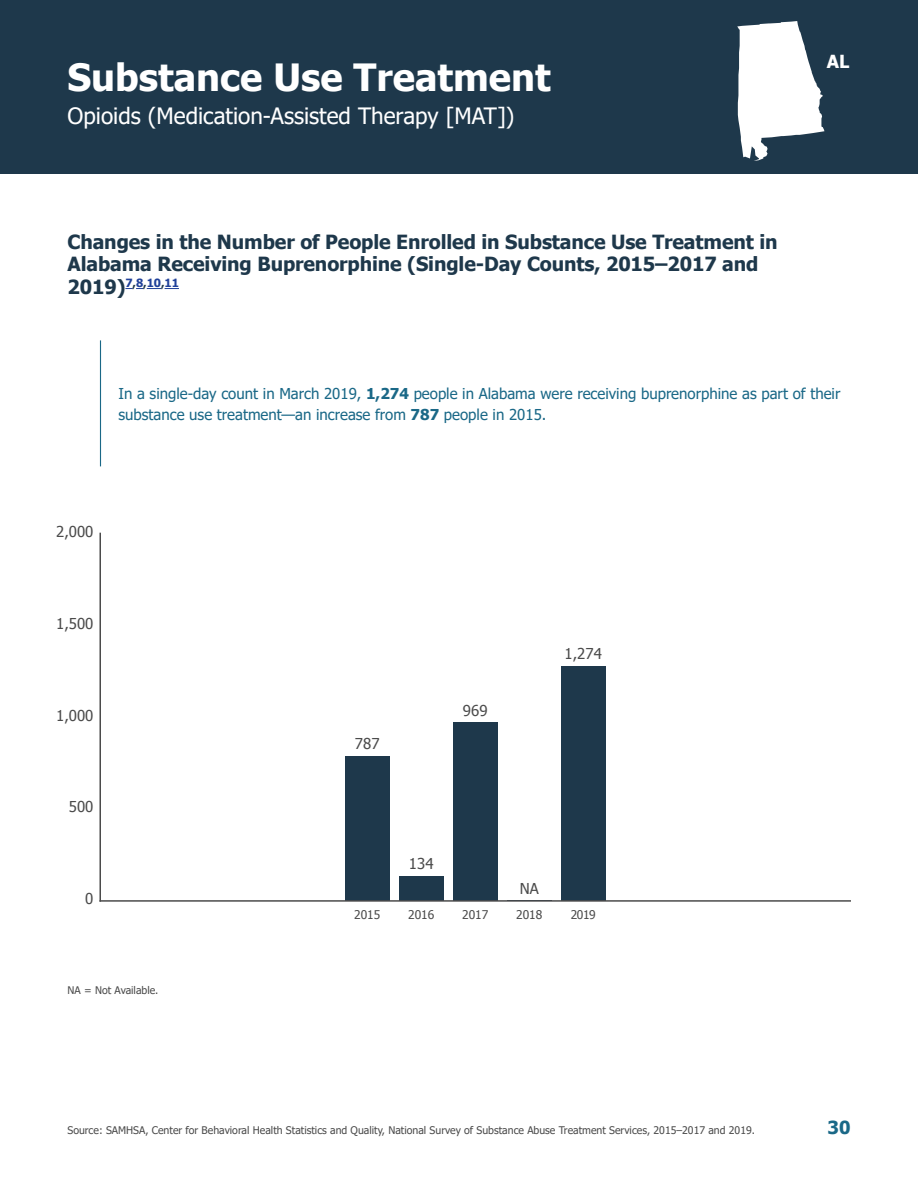
<style>
.page{position:relative;width:918px;height:1188px;background:#fff}
.page>*{position:absolute;margin:0;border:0;box-sizing:border-box;transform-origin:0 0}
.t1{font:700 37.5px "Tahoma";color:#fff}
.t2{font:22.5px "Tahoma";color:#fff}
.t3{font:700 19.5px/22.5px "Tahoma";letter-spacing:-.005em;color:#1e384b}
.t4{font:700 18px "Tahoma";color:#1a6887}
.t5{font:700 18px "Tahoma";color:#fff}
.t6{font:15px/21px "Tahoma";color:#1a6887}
.t7{font:15px "Tahoma";color:#4b4b4b}
.t8{font:12px "Tahoma";color:#4b4b4b}
.t9{font:700 11.4px "Tahoma";color:#20419a}
.t10{font:10.5px "Tahoma";color:#4b4b4b}
.s1{font-size:19.5px;color:#1e384b}
.s2{color:#1e384b}
.s3{font-weight:700}
</style>
<div class="page">
<div style="left:0;top:0;width:918px;height:174px;background:#1e384b"></div>
<svg style="left:737px;top:21px;width:87px;height:140px"></svg>
<svg style="left:125px;top:288px;width:54px;height:1px"></svg>
<hr style="left:100px;top:340px;width:1px;height:126px;background:#1a6887">
<img style="left:99px;top:532px;width:751px;height:370px">
<h1 class="t1" style="left:68px;top:51px;width:485px">Substance Use Treatment</h1>
<h3 class="t2" style="left:68px;top:101px;width:449px">Opioids (Medication-Assisted Therapy [MAT])</h3>
<p class="t3" style="left:68px;top:231px;width:712px">Changes in the Number of People Enrolled in Substance Use Treatment in<br>Alabama Receiving Buprenorphine (Single-Day Counts, 2015–2017 and</p>
<p class="t9" style="left:68px;top:275px;width:113px"><span class="s1">2019)</span>7<span class="s2">,</span>8<span class="s2">,</span>10<span class="s2">,</span>11</p>
<p class="t5" style="left:827px;top:49px;width:24px">AL</p>
<p class="t6" style="left:118px;top:384px;width:723px">In a single-day count in March 2019, <span class="s3">1,274</span> people in Alabama were receiving buprenorphine as part of their substance use treatment—an increase from <span class="s3">787</span> people in 2015.</p>
<p class="t7" style="left:56px;top:521px;width:39px">2,000</p>
<p class="t7" style="left:56px;top:613px;width:39px">1,500</p>
<p class="t7" style="left:56px;top:705px;width:39px">1,000</p>
<p class="t7" style="left:69px;top:797px;width:26px">500</p>
<p class="t7" style="left:85px;top:889px;width:10px">0</p>
<p class="t7" style="left:355px;top:733px;width:26px">787</p>
<p class="t7" style="left:463px;top:700px;width:26px">969</p>
<p class="t7" style="left:565px;top:643px;width:39px">1,274</p>
<p class="t7" style="left:409px;top:853px;width:26px">134</p>
<p class="t7" style="left:520px;top:878px;width:21px">NA</p>
<p class="t8" style="left:354px;top:907px;width:28px">2015</p>
<p class="t8" style="left:408px;top:907px;width:28px">2016</p>
<p class="t8" style="left:462px;top:907px;width:28px">2017</p>
<p class="t8" style="left:516px;top:907px;width:28px">2018</p>
<p class="t8" style="left:571px;top:907px;width:27px">2019</p>
<p class="t10" style="left:68px;top:984px;width:92px">NA = Not Available.</p>
<p class="t10" style="left:68px;top:1123px;width:689px">Source: SAMHSA, Center for Behavioral Health Statistics and Quality, National Survey of Substance Abuse Treatment Services, 2015–2017 and 2019.</p>
<p class="t4" style="left:828px;top:1115px;width:24px">30</p>
</div>
